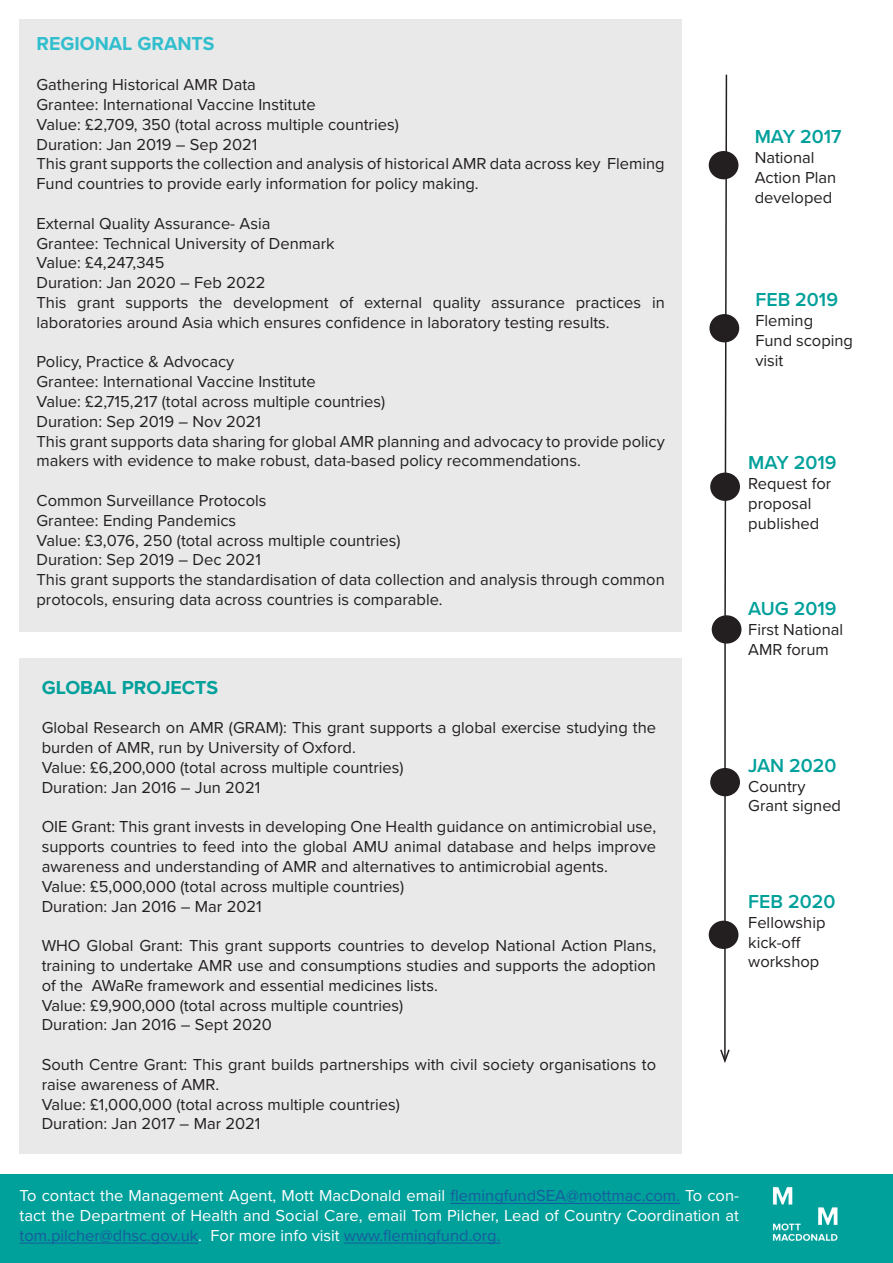
<style>
.page{position:relative;width:893px;height:1263px;background:#fff}
.page>*{position:absolute;margin:0;border:0;box-sizing:border-box;transform-origin:0 0}
.t1{font:600 19.5px "Proxima Nova";color:#00a09b}
.t2{font:700 19.5px "Proxima Nova";color:#32becd}
.t3{font:700 19.5px "Proxima Nova";color:#00a09b}
.t4{font:16.5px/19.8px "Proxima Nova";color:#231f20}
.t5{font:16.5px/19.8px "Proxima Nova";color:#fff;text-align:justify}
.s1{color:#175d9e}
</style>
<div class="page">
<div style="left:20px;top:19px;width:662px;height:612px;background:#e9e9e9"></div>
<div style="left:20px;top:658px;width:662px;height:496px;background:#e9e9e9"></div>
<svg style="left:719px;top:74px;width:12px;height:989px"></svg>
<div style="left:711px;top:473px;width:28px;height:27px;background:#231f20;border-radius:50%"></div>
<div style="left:710px;top:473px;width:30px;height:28px;border:2px solid #231f20;border-radius:50%"></div>
<div style="left:709px;top:921px;width:29px;height:27px;background:#231f20;border-radius:50%"></div>
<div style="left:709px;top:921px;width:29px;height:28px;border:2px solid #231f20;border-radius:50%"></div>
<div style="left:711px;top:769px;width:28px;height:26px;background:#231f20;border-radius:50%"></div>
<div style="left:710px;top:768px;width:30px;height:28px;border:2px solid #231f20;border-radius:50%"></div>
<div style="left:712px;top:616px;width:29px;height:27px;background:#231f20;border-radius:50%"></div>
<div style="left:712px;top:615px;width:29px;height:29px;border:2px solid #231f20;border-radius:50%"></div>
<div style="left:0;top:1174px;width:893px;height:89px;background:#00a09b"></div>
<hr style="left:450px;top:1203px;width:230px;height:1px;background:#175d9e">
<hr style="left:20px;top:1242px;width:178px;height:1px;background:#175d9e">
<hr style="left:344px;top:1242px;width:156px;height:1px;background:#175d9e">
<img style="left:772px;top:1186px;width:65px;height:55px">
<div style="left:710px;top:315px;width:28px;height:27px;background:#231f20;border-radius:50%"></div>
<div style="left:709px;top:314px;width:30px;height:28px;border:2px solid #231f20;border-radius:50%"></div>
<div style="left:709px;top:152px;width:29px;height:27px;background:#231f20;border-radius:50%"></div>
<div style="left:709px;top:151px;width:29px;height:28px;border:2px solid #231f20;border-radius:50%"></div>
<p class="t2" style="left:37px;top:29px;width:179px">REGIONAL GRANTS</p>
<p class="t4" style="left:37px;top:74px;width:630px">Gathering Historical AMR Data<br>Grantee: International Vaccine Institute<br>Value: £2,709, 350 (total across multiple countries)<br>Duration: Jan 2019 – Sep 2021<br>This grant supports the collection and analysis of historical AMR data across key Fleming Fund countries to provide early information for policy making.</p>
<p class="t4" style="left:37px;top:213px;width:630px">External Quality Assurance- Asia<br>Grantee: Technical University of Denmark<br>Value: £4,247,345<br>Duration: Jan 2020 – Feb 2022<br>This grant supports the development of external quality assurance practices in laboratories around Asia which ensures confidence in laboratory testing results.</p>
<p class="t4" style="left:37px;top:351px;width:630px">Policy, Practice &amp; Advocacy<br>Grantee: International Vaccine Institute<br>Value: £2,715,217 (total across multiple countries)<br>Duration: Sep 2019 – Nov 2021<br>This grant supports data sharing for global AMR planning and advocacy to provide policy makers with evidence to make robust, data-based policy recommendations.</p>
<p class="t4" style="left:37px;top:490px;width:630px">Common Surveillance Protocols<br>Grantee: Ending Pandemics<br>Value: £3,076, 250 (total across multiple countries)<br>Duration: Sep 2019 – Dec 2021<br>This grant supports the standardisation of data collection and analysis through common protocols, ensuring data across countries is comparable.</p>
<p class="t3" style="left:42px;top:673px;width:178px">GLOBAL PROJECTS</p>
<p class="t4" style="left:42px;top:717px;width:616px">Global Research on AMR (GRAM): This grant supports a global exercise studying the burden of AMR, run by University of Oxford.<br>Value: £6,200,000 (total across multiple countries)<br>Duration: Jan 2016 – Jun 2021</p>
<p class="t4" style="left:42px;top:816px;width:616px">OIE Grant: This grant invests in developing One Health guidance on antimicrobial use, supports countries to feed into the global AMU animal database and helps improve awareness and understanding of AMR and alternatives to antimicrobial agents.<br>Value: £5,000,000 (total across multiple countries)<br>Duration: Jan 2016 – Mar 2021</p>
<p class="t4" style="left:42px;top:935px;width:616px">WHO Global Grant: This grant supports countries to develop National Action Plans, training to undertake AMR use and consumptions studies and supports the adoption of the AWaRe framework and essential medicines lists.<br>Value: £9,900,000 (total across multiple countries)<br>Duration: Jan 2016 – Sept 2020</p>
<p class="t4" style="left:42px;top:1054px;width:616px">South Centre Grant: This grant builds partnerships with civil society organisations to raise awareness of AMR.<br>Value: £1,000,000 (total across multiple countries)<br>Duration: Jan 2017 – Mar 2021</p>
<p class="t1" style="left:755px;top:122px;width:88px">MAY 2017</p>
<p class="t4" style="left:755px;top:147px;width:83px">National<br>Action Plan developed</p>
<p class="t1" style="left:755px;top:285px;width:84px">FEB 2019</p>
<p class="t4" style="left:755px;top:310px;width:99px">Fleming<br>Fund scoping visit</p>
<p class="t1" style="left:748px;top:448px;width:90px">MAY 2019</p>
<p class="t4" style="left:748px;top:473px;width:85px">Request for proposal published</p>
<p class="t1" style="left:748px;top:594px;width:90px">AUG 2019</p>
<p class="t4" style="left:748px;top:619px;width:96px">First National<br>AMR forum</p>
<p class="t1" style="left:748px;top:751px;width:90px">JAN 2020</p>
<p class="t4" style="left:748px;top:775px;width:94px">Country<br>Grant signed</p>
<p class="t1" style="left:748px;top:887px;width:89px">FEB 2020</p>
<p class="t4" style="left:748px;top:912px;width:79px">Fellowship kick-off workshop</p>
<p class="t5" style="left:20px;top:1185px;width:721px">To contact the Management Agent, Mott MacDonald email <span class="s1">flemingfundSEA@mottmac.com.</span> To con&shy;tact the Department of Health and Social Care, email Tom Pilcher, Lead of Country Coordination at <span class="s1">tom.pilcher@dhsc.gov.uk</span>. For more info visit <span class="s1">www.flemingfund.org.</span></p>
</div>
